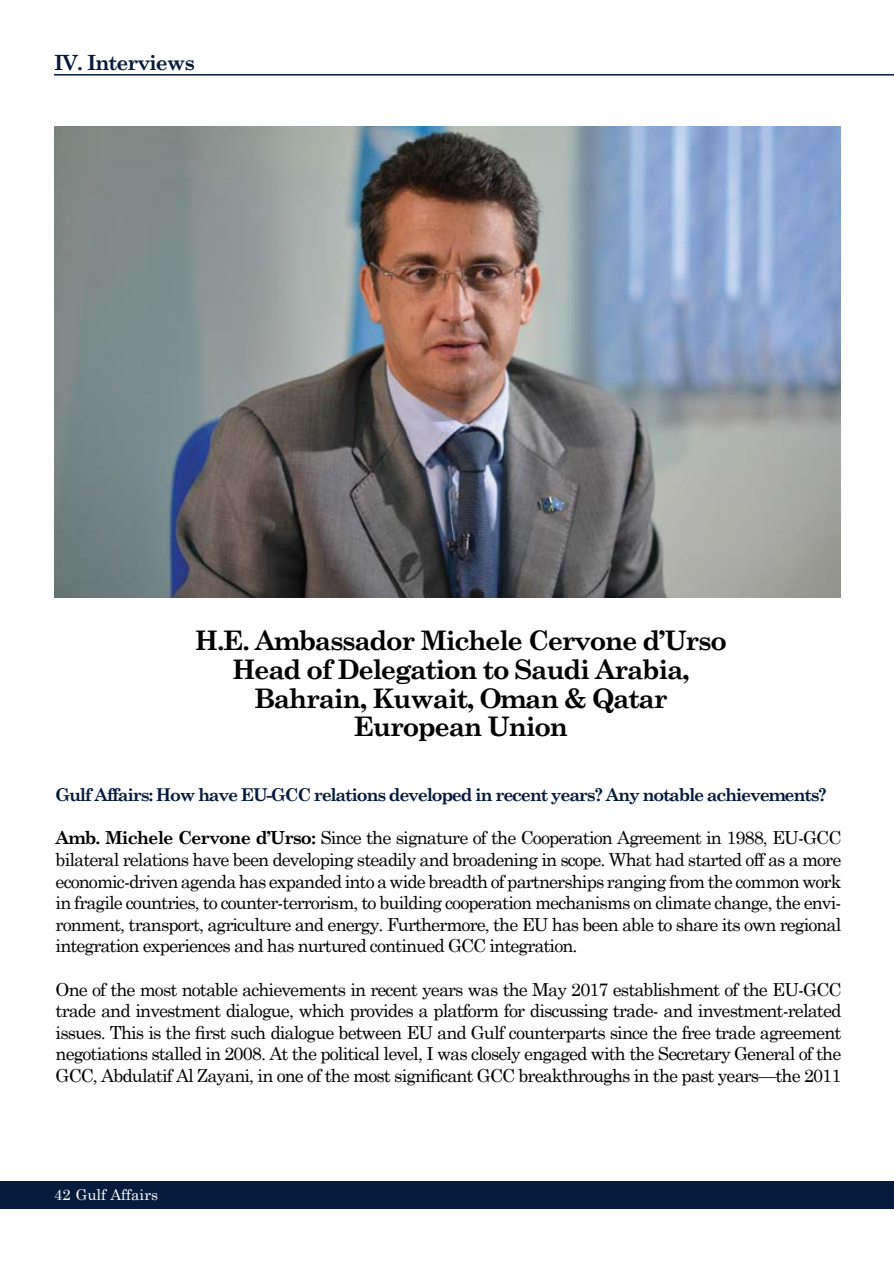
<style>
.page{position:relative;width:894px;height:1263px;background:#fff}
.page>*{position:absolute;margin:0;border:0;box-sizing:border-box;transform-origin:0 0}
.t1{font:700 27px/28.5px "Century Schoolbook";letter-spacing:-.05em;color:#000;text-align:center}
.t2{font:700 21px "Century Schoolbook";letter-spacing:-.05em;color:#051b3c}
.t3{font:18px/21.6px "Century Schoolbook";letter-spacing:-.05em;color:#000;text-align:justify}
.t4{font:700 17.7px "Century Schoolbook";letter-spacing:-.07em;color:#051b3c}
.t5{font:15px "Century Schoolbook";color:#fff}
.s1{font-weight:700}
</style>
<div class="page">
<div style="left:0;top:1181px;width:893px;height:27px;background:#051b3c"></div>
<hr style="left:54px;top:74px;width:839px;height:2px;background:#051b3c">
<img style="left:54px;top:126px;width:786px;height:471px">
<p class="t2" style="left:54px;top:46px;width:142px">IV. Interviews</p>
<h1 class="t1" style="left:195px;top:625px;width:533px">H.E. Ambassador Michele Cervone d’Urso<br>Head of Delegation to Saudi Arabia,<br>Bahrain, Kuwait, Oman &amp; Qatar<br>European Union</h1>
<p class="t4" style="left:56px;top:781px;width:772px">Gulf Affairs: How have EU-GCC relations developed in recent years? Any notable achievements?</p>
<p class="t3" style="left:56px;top:825px;width:787px"><span class="s1">Amb. Michele Cervone d’Urso:</span> Since the signature of the Cooperation Agreement in 1988, EU-GCC bilateral relations have been developing steadily and broadening in scope. What had started off as a more economic-driven agenda has expanded into a wide breadth of partnerships ranging from the common work in fragile countries, to counter-terrorism, to building cooperation mechanisms on climate change, the envi&shy;ronment, transport, agriculture and energy. Furthermore, the EU has been able to share its own regional integration experiences and has nurtured continued GCC integration.</p>
<p class="t3" style="left:56px;top:976px;width:787px">One of the most notable achievements in recent years was the May 2017 establishment of the EU-GCC trade and investment dialogue, which provides a platform for discussing trade- and investment-related issues. This is the first such dialogue between EU and Gulf counterparts since the free trade agreement negotiations stalled in 2008. At the political level, I was closely engaged with the Secretary General of the GCC, Abdulatif Al Zayani, in one of the most significant GCC breakthroughs in the past years—the 2011</p>
<p class="t5" style="left:54px;top:1182px;width:105px">42 Gulf Affairs</p>
</div>
